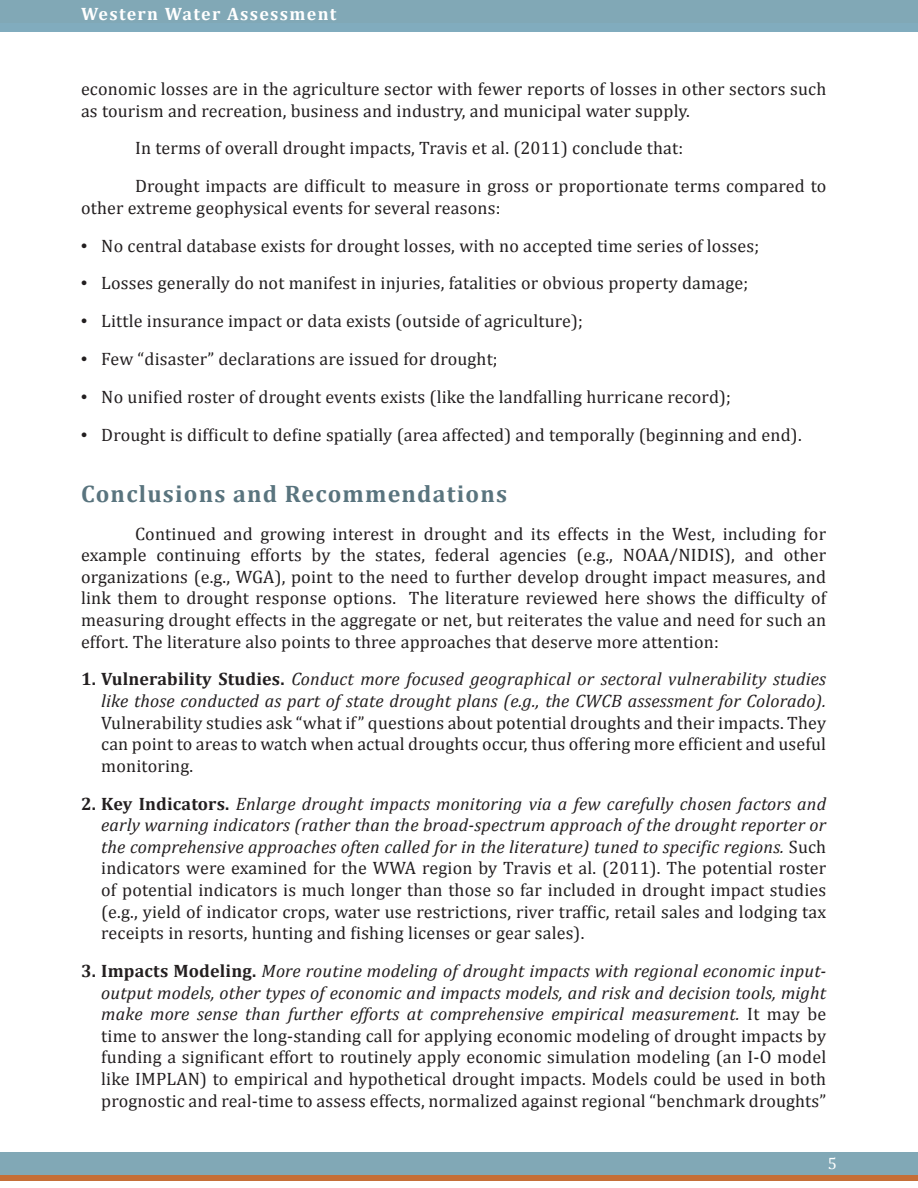
<style>
.page{position:relative;width:918px;height:1188px;background:#fff}
.page>*{position:absolute;margin:0;border:0;box-sizing:border-box;transform-origin:0 0}
.Head_1{font:700 24px "Cambria";letter-spacing:.05em;color:#59747e}
.Body{font:18px/21.6px "Cambria";letter-spacing:.01em;color:#231f20;text-align:justify}
.t1{font:700 18px "Cambria";letter-spacing:.075em;color:#fff}
.t2{font:16.5px "Cambria";color:#fff}
.s1{font-family:"Myriad";font-weight:700}
.s2{font-weight:700}
.s3{font-style:italic}
</style>
<div class="page">
<div style="left:0;top:11px;width:918px;height:20px;background:#81acbe"></div>
<div style="left:0;top:1174px;width:918px;height:7px;background:#c56e37"></div>
<div style="left:0;top:1152px;width:918px;height:22px;background:#81a8b6"></div>
<div style="left:0;top:0;width:918px;height:22px;background:#81a8b6"></div>
<p class="t1" style="left:81px;top:2px;width:257px">Western Water Assessment</p>
<p class="Body" style="left:81px;top:78px;width:747px">economic losses are in the agriculture sector with fewer reports of losses in other sectors such as tourism and recreation, business and industry, and municipal water supply.</p>
<p class="Body" style="left:135px;top:137px;width:550px">In terms of overall drought impacts, Travis et al. (2011) conclude that:</p>
<p class="Body" style="left:81px;top:175px;width:747px;text-indent:54px">Drought impacts are difficult to measure in gross or proportionate terms compared to other extreme geophysical events for several reasons:</p>
<p class="Body" style="left:81px;top:235px;width:680px"><span class="s1">•</span> No central database exists for drought losses, with no accepted time series of losses;</p>
<p class="Body" style="left:81px;top:272px;width:669px"><span class="s1">•</span> Losses generally do not manifest in injuries, fatalities or obvious property damage;</p>
<p class="Body" style="left:81px;top:310px;width:503px"><span class="s1">•</span> Little insurance impact or data exists (outside of agriculture);</p>
<p class="Body" style="left:81px;top:348px;width:418px"><span class="s1">•</span> Few “disaster” declarations are issued for drought;</p>
<p class="Body" style="left:81px;top:386px;width:651px"><span class="s1">•</span> No unified roster of drought events exists (like the landfalling hurricane record);</p>
<p class="Body" style="left:81px;top:424px;width:722px"><span class="s1">•</span> Drought is difficult to define spatially (area affected) and temporally (beginning and end).</p>
<p class="Head_1" style="left:81px;top:477px;width:428px">Conclusions and Recommendations</p>
<p class="Body" style="left:81px;top:523px;width:747px;text-indent:54px">Continued and growing interest in drought and its effects in the West, including for example continuing efforts by the states, federal agencies (e.g., NOAA/NIDIS), and other organizations (e.g., WGA), point to the need to further develop drought impact measures, and link them to drought response options. The literature reviewed here shows the difficulty of measuring drought effects in the aggregate or net, but reiterates the value and need for such an effort. The literature also points to three approaches that deserve more attention:</p>
<p class="Body" style="left:101px;top:668px;width:726px;text-indent:-20px"><span class="s2">1. Vulnerability Studies.</span> <span class="s3">Conduct more focused geographical or sectoral vulnerability studies like those conducted as part of state drought plans (e.g., the CWCB assessment for Colorado).<br></span>Vulnerability studies ask “what if” questions about potential droughts and their impacts. They can point to areas to watch when actual droughts occur, thus offering more efficient and useful monitoring.</p>
<p class="Body" style="left:101px;top:793px;width:727px;text-indent:-20px"><span class="s2">2. Key Indicators.</span> <span class="s3">Enlarge drought impacts monitoring via a few carefully chosen factors and early warning indicators (rather than the broad-spectrum approach of the drought reporter or the comprehensive approaches often called for in the literature) tuned to specific regions.</span> Such indicators were examined for the WWA region by Travis et al. (2011). The potential roster of potential indicators is much longer than those so far included in drought impact studies (e.g., yield of indicator crops, water use restrictions, river traffic, retail sales and lodging tax receipts in resorts, hunting and fishing licenses or gear sales).</p>
<p class="Body" style="left:101px;top:960px;width:726px;text-indent:-20px"><span class="s2">3. Impacts Modeling.</span> <span class="s3">More routine modeling of drought impacts with regional economic input&shy;output models, other types of economic and impacts models, and risk and decision tools, might make more sense than further efforts at comprehensive empirical measurement.</span> It may be time to answer the long-standing call for applying economic modeling of drought impacts by funding a significant effort to routinely apply economic simulation modeling (an I-O model like IMPLAN) to empirical and hypothetical drought impacts. Models could be used in both prognostic and real-time to assess effects, normalized against regional “benchmark droughts”</p>
<p class="t2" style="left:828px;top:1153px;width:11px">5</p>
</div>
